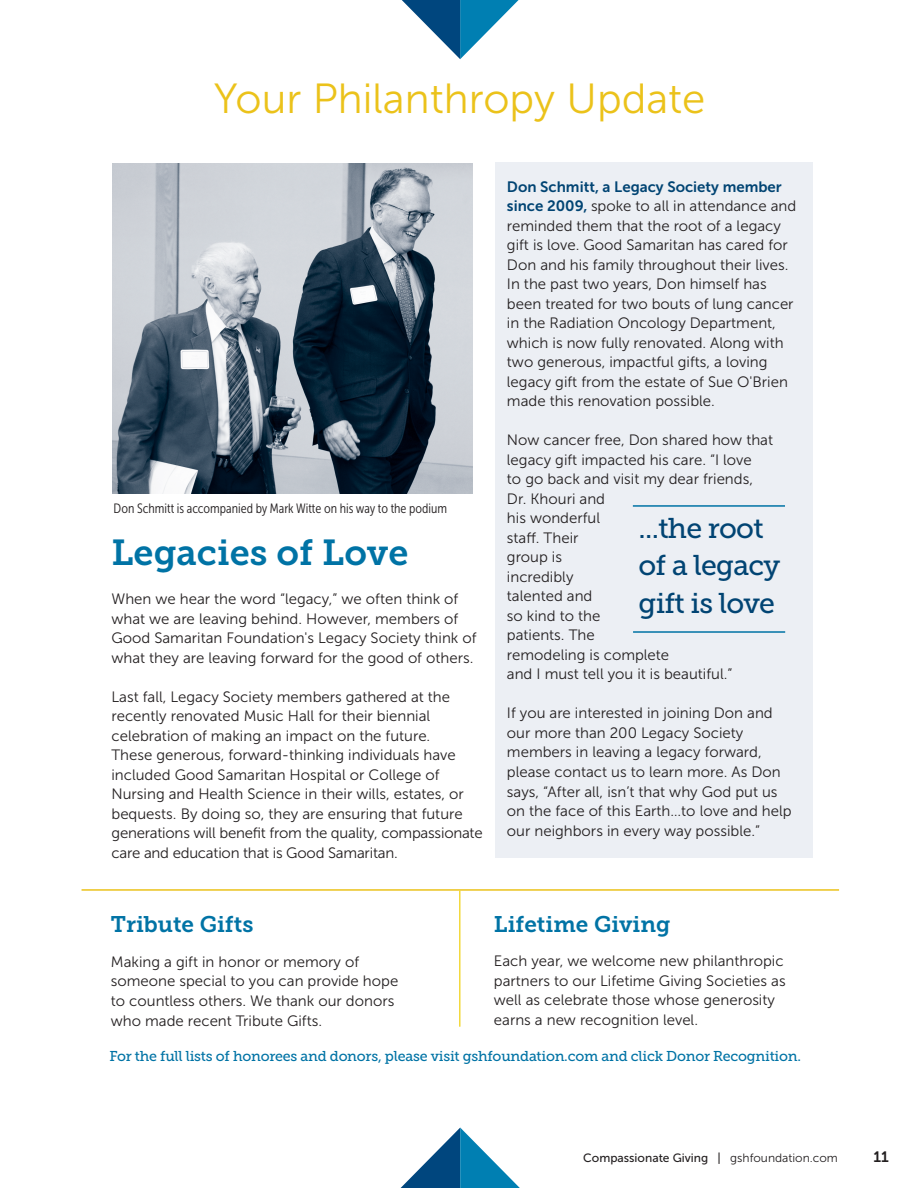
<style>
.page{position:relative;width:918px;height:1188px;background:#fff}
.page>*{position:absolute;margin:0;border:0;box-sizing:border-box;transform-origin:0 0}
.t1{font:42px "Museo Sans 300";color:#ebc21a}
.t2{font:36px "Museo Slab 700";color:#0073a5}
.t3{font:28.5px/37.5px "Museo Slab 500";letter-spacing:-.025em;color:#014473}
.t4{font:22.5px "Museo Slab 700";color:#0073a5}
.t5{font:15px/19.5px "Museo Sans 300";color:#231f20}
.t6{font:15px "Museo Sans 700";color:#014473}
.t7{font:15px "Museo Sans 700";color:#231f20}
.t8{font:14.25px "Museo Slab 500";letter-spacing:-.015em;color:#0073a5}
.t9{font:13.5px "Museo Sans Cond 300";color:#231f20}
.t10{font:12px "Museo Sans 500";color:#231f20}
.s1{font-family:"Museo Sans 700";color:#014473}
.s2{font-family:"Museo Sans 300"}
</style>
<div class="page">
<div style="left:495px;top:162px;width:317px;height:696px;background:#eceff4"></div>
<svg style="left:402px;top:0;width:117px;height:59px"></svg>
<svg style="left:400px;top:1127px;width:120px;height:61px"></svg>
<img style="left:112px;top:163px;width:360px;height:330px">
<hr style="left:81px;top:889px;width:758px;height:1px;background:#ebc21a">
<hr style="left:632px;top:505px;width:153px;height:1px;background:#0073a5">
<hr style="left:633px;top:631px;width:152px;height:2px;background:#0073a5">
<hr style="left:459px;top:890px;width:1px;height:136px;background:#f3d93c">
<h1 class="t1" style="left:214px;top:74px;width:493px">Your Philanthropy Update</h1>
<p class="t9" style="left:114px;top:503px;width:335px">Don Schmitt is accompanied by Mark Witte on his way to the podium</p>
<h2 class="t2" style="left:111px;top:539px;width:298px">Legacies of Love</h2>
<p class="t5" style="left:111px;top:589px;width:366px">When we hear the word “legacy,” we often think of what we are leaving behind. However, members of Good Samaritan Foundation's Legacy Society think of what they are leaving forward for the good of others.</p>
<p class="t5" style="left:111px;top:687px;width:373px">Last fall, Legacy Society members gathered at the recently renovated Music Hall for their biennial celebration of making an impact on the future.<br>These generous, forward-thinking individuals have included Good Samaritan Hospital or College of Nursing and Health Science in their wills, estates, or bequests. By doing so, they are ensuring that future generations will benefit from the quality, compassionate care and education that is Good Samaritan.</p>
<p class="t6" style="left:507px;top:178px;width:276px">Don Schmitt, a Legacy Society member</p>
<p class="t5" style="left:507px;top:196px;width:291px"><span class="s1">since 2009,</span> spoke to all in attendance and reminded them that the root of a legacy gift is love. Good Samaritan has cared for Don and his family throughout their lives.<br>In the past two years, Don himself has been treated for two bouts of lung cancer in the Radiation Oncology Department, which is now fully renovated. Along with two generous, impactful gifts, a loving legacy gift from the estate of Sue O'Brien made this renovation possible.</p>
<p class="t5" style="left:507px;top:430px;width:267px">Now cancer free, Don shared how that legacy gift impacted his care. “I love<br>to go back and visit my dear friends,<br>Dr. Khouri and<br>his wonderful<br>staff. Their<br>group is<br>incredibly<br>talented and<br>so kind to the<br>patients. The<br>remodeling is complete<br>and I must tell you it is beautiful.”</p>
<p class="t5" style="left:507px;top:703px;width:286px">If you are interested in joining Don and our more than 200 Legacy Society members in leaving a legacy forward, please contact us to learn more. As Don says, “After all, isn’t that why God put us on the face of this Earth…to love and help our neighbors in every way possible.”</p>
<h3 class="t3" style="left:638px;top:511px;width:143px">...the root of a legacy gift is love</h3>
<h3 class="t4" style="left:494px;top:916px;width:178px">Lifetime Giving</h3>
<p class="t5" style="left:494px;top:951px;width:293px">Each year, we welcome new philanthropic partners to our Lifetime Giving Societies as well as celebrate those whose generosity earns a new recognition level.</p>
<h3 class="t4" style="left:111px;top:916px;width:144px">Tribute Gifts</h3>
<p class="t5" style="left:111px;top:952px;width:289px">Making a gift in honor or memory of someone special to you can provide hope to countless others. We thank our donors who made recent Tribute Gifts.</p>
<p class="t8" style="left:109px;top:1050px;width:693px">For the full lists of honorees and donors, please visit gshfoundation.com and click Donor Recognition.</p>
<p class="t10" style="left:583px;top:1151px;width:256px">Compassionate Giving | <span class="s2">gshfoundation.com</span></p>
<p class="t7" style="left:873px;top:1147px;width:17px">11</p>
</div>
